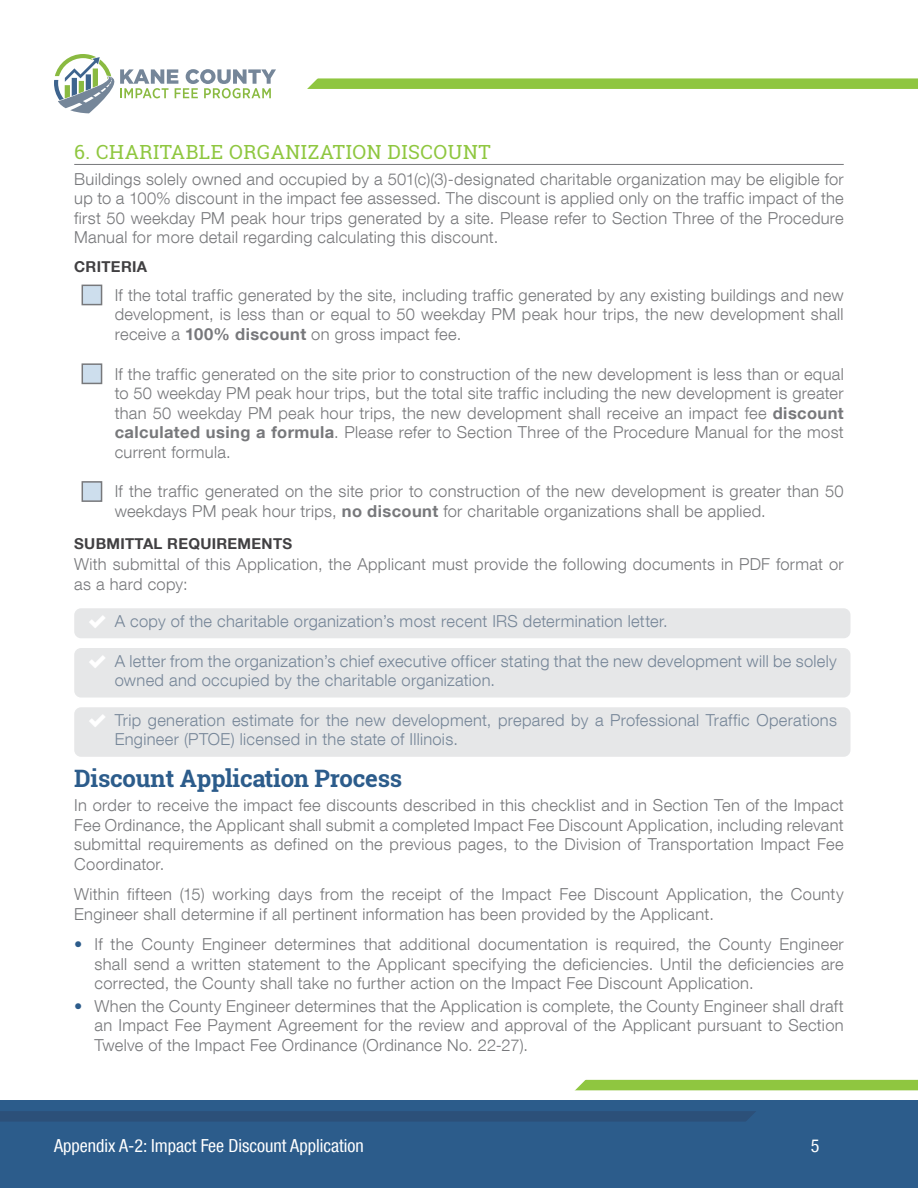
<style>
.page{position:relative;width:918px;height:1188px;background:#fff}
.page>*{position:absolute;margin:0;border:0;box-sizing:border-box;transform-origin:0 0}
.t1{font:700 24px "Roboto Slab";letter-spacing:-.01em;color:#2c5c8b}
.t2{font:19.5px "Roboto Slab";letter-spacing:.025em;color:#8fc740}
.t3{font:condensed 18px "Helvetica Neue LT Com";color:#fff}
.t4{font:300 16.5px/19.5px "Helvetica Neue LT Com";letter-spacing:.02em;color:#77787b;text-align:justify}
.t5{font:300 16.5px/19.5px "Helvetica Neue LT Com";letter-spacing:.02em;color:#768698}
.t6{font:700 15px "Helvetica Neue LT Com";letter-spacing:.02em;color:#414042}
.s1{font-weight:700}
.s2{font-family:"SS Standard";font-weight:400;color:#fff}
.s3{color:#2c5c8b}
</style>
<div class="page">
<div style="left:0;top:1100px;width:918px;height:88px;background:#2c5c8b"></div>
<div style="left:571px;top:1080px;width:347px;height:10px;background:#8fc640"></div>
<div style="left:0;top:1111px;width:758px;height:11px;background:#2c5079"></div>
<svg style="left:571px;top:1079px;width:19px;height:12px"></svg>
<svg style="left:746px;top:1111px;width:12px;height:11px"></svg>
<svg style="left:54px;top:54px;width:222px;height:59px"></svg>
<div style="left:304px;top:78px;width:614px;height:11px;background:#8fc640"></div>
<svg style="left:304px;top:78px;width:18px;height:11px"></svg>
<hr style="left:74px;top:164px;width:770px;height:1px;background:#77787b">
<div style="left:74px;top:608px;width:776px;height:30px;background:#e6e7e8;border-radius:7px"></div>
<div style="left:74px;top:648px;width:776px;height:50px;background:#e6e7e8;border-radius:7px"></div>
<div style="left:74px;top:707px;width:776px;height:50px;background:#e6e7e8;border-radius:7px"></div>
<div style="left:82px;top:285px;width:20px;height:20px;background:#cddeed;border:2px solid #77787b"></div>
<div style="left:82px;top:363px;width:20px;height:21px;background:#cddeed;border:2px solid #77787b"></div>
<div style="left:82px;top:481px;width:20px;height:21px;background:#cddeed;border:2px solid #77787b"></div>
<p class="t2" style="left:74px;top:138px;width:418px">6. CHARITABLE ORGANIZATION DISCOUNT</p>
<p class="t4" style="left:74px;top:169px;width:771px">Buildings solely owned and occupied by a 501(c)(3)-designated charitable organization may be eligible for up to a 100% discount in the impact fee assessed. The discount is applied only on the traffic impact of the first 50 weekday PM peak hour trips generated by a site. Please refer to Section Three of the Procedure Manual for more detail regarding calculating this discount.</p>
<p class="t6" style="left:74px;top:258px;width:74px">CRITERIA</p>
<p class="t4" style="left:115px;top:285px;width:731px;text-indent:-27px">• If the total traffic generated by the site, including traffic generated by any existing buildings and new development, is less than or equal to 50 weekday PM peak hour trips, the new development shall receive a <span class="s1">100% discount</span> on gross impact fee.</p>
<p class="t4" style="left:115px;top:364px;width:731px;text-indent:-27px">• If the traffic generated on the site prior to construction of the new development is less than or equal to 50 weekday PM peak hour trips, but the total site traffic including the new development is greater than 50 weekday PM peak hour trips, the new development shall receive an impact fee <span class="s1">discount calculated using a formula</span>. Please refer to Section Three of the Procedure Manual for the most current formula.</p>
<p class="t4" style="left:115px;top:481px;width:731px;text-indent:-27px">• If the traffic generated on the site prior to construction of the new development is greater than 50 weekdays PM peak hour trips, <span class="s1">no discount</span> for charitable organizations shall be applied.</p>
<p class="t6" style="left:74px;top:534px;width:219px">SUBMITTAL REQUIREMENTS</p>
<p class="t4" style="left:74px;top:554px;width:771px">With submittal of this Application, the Applicant must provide the following documents in PDF format or as a hard copy:</p>
<p class="t5" style="left:89px;top:611px;width:580px"><span class="s2">✓</span> A copy of the charitable organization’s most recent IRS determination letter.</p>
<p class="t5" style="left:115px;top:651px;width:724px;text-indent:-25px"><span class="s2">✓</span> A letter from the organization’s chief executive officer stating that the new development will be solely owned and occupied by the charitable organization.</p>
<p class="t5" style="left:115px;top:710px;width:724px;text-indent:-25px"><span class="s2">✓</span> Trip generation estimate for the new development, prepared by a Professional Traffic Operations<br>Engineer (PTOE) licensed in the state of Illinois.</p>
<h1 class="t1" style="left:74px;top:761px;width:329px">Discount Application Process</h1>
<p class="t4" style="left:74px;top:796px;width:771px">In order to receive the impact fee discounts described in this checklist and in Section Ten of the Impact Fee Ordinance, the Applicant shall submit a completed Impact Fee Discount Application, including relevant submittal requirements as defined on the previous pages, to the Division of Transportation Impact Fee Coordinator.</p>
<p class="t4" style="left:74px;top:884px;width:771px">Within fifteen (15) working days from the receipt of the Impact Fee Discount Application, the County<br>Engineer shall determine if all pertinent information has been provided by the Applicant.</p>
<p class="t4" style="left:94px;top:934px;width:751px;text-indent:-20px"><span class="s3">•</span> If the County Engineer determines that additional documentation is required, the County Engineer shall send a written statement to the Applicant specifying the deficiencies. Until the deficiencies are corrected, the County shall take no further action on the Impact Fee Discount Application.</p>
<p class="t4" style="left:94px;top:996px;width:751px;text-indent:-20px"><span class="s3">•</span> When the County Engineer determines that the Application is complete, the County Engineer shall draft an Impact Fee Payment Agreement for the review and approval of the Applicant pursuant to Section Twelve of the Impact Fee Ordinance (Ordinance No. 22-27).</p>
<p class="t3" style="left:54px;top:1135px;width:311px">Appendix A-2: Impact Fee Discount Application</p>
<p class="t3" style="left:811px;top:1135px;width:10px">5</p>
</div>
